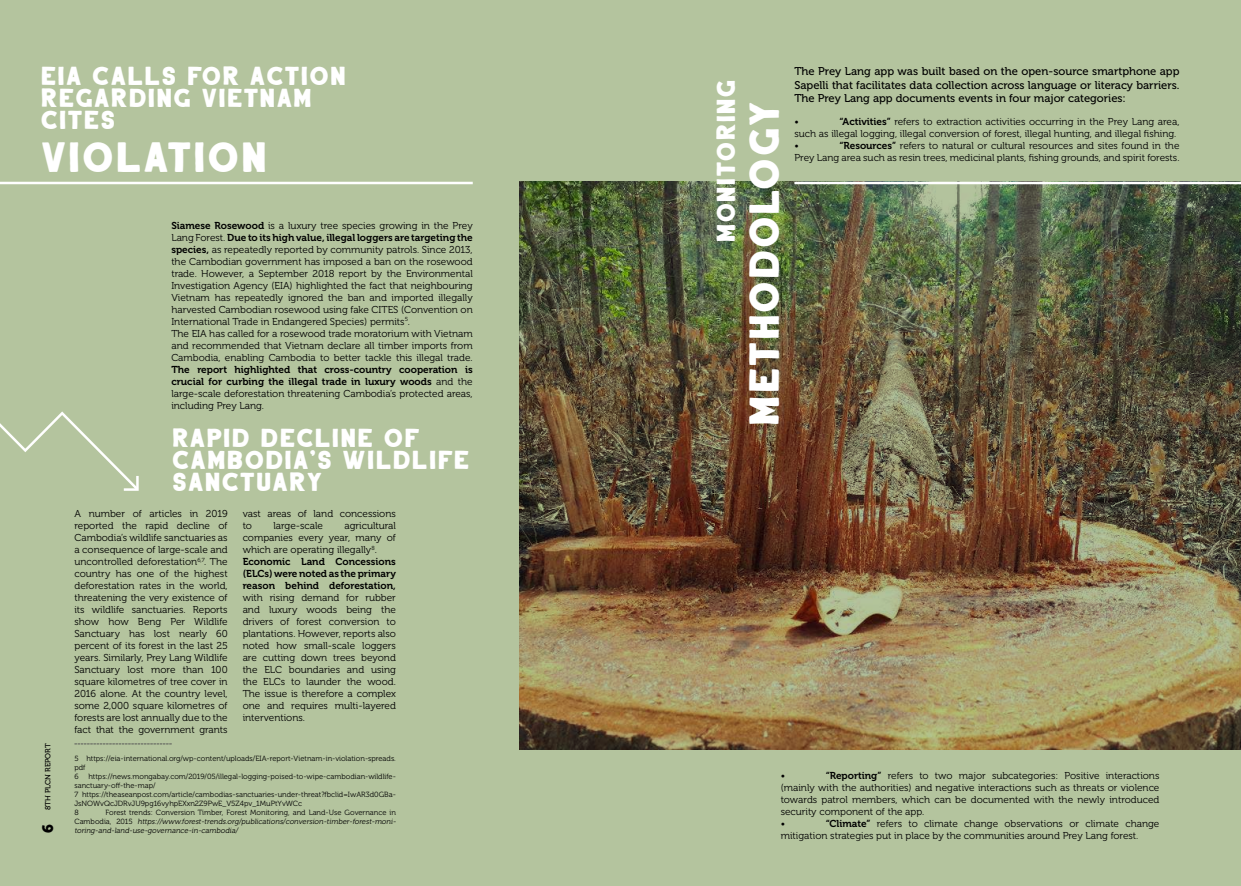
<style>
.page{position:relative;width:1241px;height:886px;background:#fff}
.page>*{position:absolute;margin:0;border:0;box-sizing:border-box;transform-origin:0 0}
.t1{font:42.5px "Anthology";color:#fff}
.t2{font:26.12px/21.8px "Anthology";color:#fff}
.t3{font:15px "Museo 900";color:#000}
.t4{font:11.25px/13.5px "Museo 500";color:#000;text-align:justify}
.t5{font:10px/12px "Museo 300";color:#000}
.t6{font:10px/12px "Museo 700";color:#000}
.t7{font:7.5px/9px "Museo 300";color:#000}
.t8{font:italic 7.5px/9px "Museo 300";color:#000}
.t9{font:7.5px "Museo 500";color:#000}
.s1{font-family:"Museo 700"}
.s2{font-family:"Museo 300"}
.s3{font-style:normal}
</style>
<div class="page">
<img style="left:0;top:0;width:1240px;height:886px">
<div style="left:0;top:410px;width:141px;height:83px;background:#b4c49e"></div>
<hr style="left:0;top:182px;width:472px;height:2px;background:#fff">
<hr style="left:794px;top:182px;width:446px;height:2px;background:#fff">
<svg style="left:75px;top:743px;width:96px;height:1px"></svg>
<h2 class="t2" style="left:40px;top:63px;width:308px">EIA CALLS FOR ACTION<br>REGARDING VIETNAM<br>CITES</h2>
<h1 class="t1" style="left:40px;top:124px;width:229px">VIOLATION</h1>
<p class="t5" style="left:171px;top:219px;width:303px"><span class="s1">Siamese Rosewood</span> is a luxury tree species growing in the Prey</p>
<p class="t6" style="left:171px;top:231px;width:303px"><span class="s2">Lang Forest.</span> Due to its high value, illegal loggers are targeting the</p>
<p class="t5" style="left:171px;top:243px;width:303px"><span class="s1">species,</span> as repeatedly reported by community patrols. Since 2013, the Cambodian government has imposed a ban on the rosewood trade. However, a September 2018 report by the Environmental Investigation Agency (EIA) highlighted the fact that neighbouring Vietnam has repeatedly ignored the ban and imported illegally harvested Cambodian rosewood using fake CITES (Convention on International Trade in Endangered Species) permits<sup>5</sup>.<br>The EIA has called for a rosewood trade moratorium with Vietnam and recommended that Vietnam declare all timber imports from Cambodia, enabling Cambodia to better tackle this illegal trade.</p>
<p class="t6" style="left:171px;top:363px;width:303px">The report highlighted that cross-country cooperation is crucial for curbing the illegal trade in luxury woods <span class="s2">and the</span></p>
<p class="t5" style="left:171px;top:387px;width:303px">large-scale deforestation threatening Cambodia’s protected areas, including Prey Lang.</p>
<h2 class="t2" style="left:171px;top:425px;width:300px">RAPID DECLINE OF<br>CAMBODIA’S WILDLIFE<br>SANCTUARY</h2>
<p class="t9" style="left:44px;top:810px;width:68px;rotate:-90deg">8TH PLCN REPORT</p>
<h3 class="t3" style="left:39px;top:833px;width:10px;rotate:-90deg">6</h3>
<p class="t5" style="left:74px;top:508px;width:155px;text-align:justify">A number of articles in 2019 reported the rapid decline of Cambodia’s wildlife sanctuaries as a consequence of large-scale and uncontrolled deforestation<sup>6,7</sup>. The country has one of the highest deforestation rates in the world, threatening the very existence of its wildlife sanctuaries. Reports show how Beng Per Wildlife Sanctuary has lost nearly 60 percent of its forest in the last 25 years. Similarly, Prey Lang Wildlife Sanctuary lost more than 100 square kilometres of tree cover in 2016 alone. At the country level, some 2,000 square kilometres of forests are lost annually due to the fact that the government grants</p>
<p class="t5" style="left:243px;top:508px;width:155px">vast areas of land concessions to</p>
<p class="t5" style="left:243px;top:520px;width:155px;text-align:justify;text-indent:102px">agricultural companies every year, many of which are operating illegally<sup>8</sup>.</p>
<p class="t6" style="left:243px;top:556px;width:155px;text-align:justify">Economic Land Concessions (ELCs) were noted as the primary reason behind deforestation,</p>
<p class="t5" style="left:243px;top:592px;width:155px;text-align:justify">with rising demand for rubber and luxury woods being the drivers of forest conversion to plantations. However, reports also noted how small-scale loggers are cutting down trees beyond the ELC boundaries and using the ELCs to launder the wood.<br>The issue is therefore a complex one and requires multi-layered interventions.</p>
<p class="t5" style="left:273px;top:520px;width:51px">large-scale</p>
<p class="t7" style="left:74px;top:754px;width:323px">5 https://eia-international.org/wp-content/uploads/EIA-report-Vietnam-in-violation-spreads. pdf<br>6</p>
<p class="t7" style="left:74px;top:772px;width:323px;text-indent:14px">https://news.mongabay.com/2019/05/illegal-logging-poised-to-wipe-cambodian-wildlife&shy;sanctuary-off-the-map/<br>7 https://theaseanpost.com/article/cambodias-sanctuaries-under-threat?fbclid=IwAR3d0GBa-JsNOWvQcJDRvJU9pg16vyhpEXxn2Z9PwE_V5Z4pv_1MuPtYvWCc<br>8</p>
<p class="t8" style="left:74px;top:808px;width:324px;text-indent:31px"><span class="s3">Forest trends: Conversion Timber, Forest Monitoring, and Land-Use Governance in<br>C a m b o d i a , 2 0 1 5</span> https://www.forest-trends.org/publications/conversion-timber-forest-moni&shy;toring-and-land-use-governance-in-cambodia/</p>
<h2 class="t2" style="left:713px;top:243px;width:166px;rotate:-90deg">MONITORING</h2>
<h1 class="t1" style="left:731px;top:427px;width:327px;rotate:-90deg">methodology</h1>
<p class="t4" style="left:794px;top:65px;width:386px">The Prey Lang app was built based on the open-source smartphone app Sapelli that facilitates data collection across language or literacy barriers.<br>The Prey Lang app documents events in four major categories:</p>
<p class="t5" style="left:794px;top:116px;width:386px;text-indent:45px"><span class="s1">“Activities”</span> refers to extraction activities occurring in the Prey Lang area, such as illegal logging, illegal conversion of forest, illegal hunting, and illegal fishing. •</p>
<p class="t5" style="left:794px;top:116px;width:6px">•</p>
<p class="t5" style="left:794px;top:140px;width:386px;text-align:right"><span class="s1">“Resources”</span> refers to natural or cultural resources and sites found in the<br>Prey Lang area such as resin trees, medicinal plants, fishing grounds, and spirit forests.</p>
<p class="t5" style="left:780px;top:770px;width:380px;text-indent:45px"><span class="s1">“Reporting”</span> refers to two major subcategories: Positive interactions (mainly with the authorities) and negative interactions such as threats or violence towards patrol members, which can be documented with the newly introduced security component of the app.<br>•</p>
<p class="t5" style="left:780px;top:770px;width:6px">•</p>
<p class="t5" style="left:780px;top:818px;width:380px;text-indent:45px"><span class="s1">“Climate”</span> refers to climate change observations or climate change mitigation strategies put in place by the communities around Prey Lang forest.</p>
</div>
